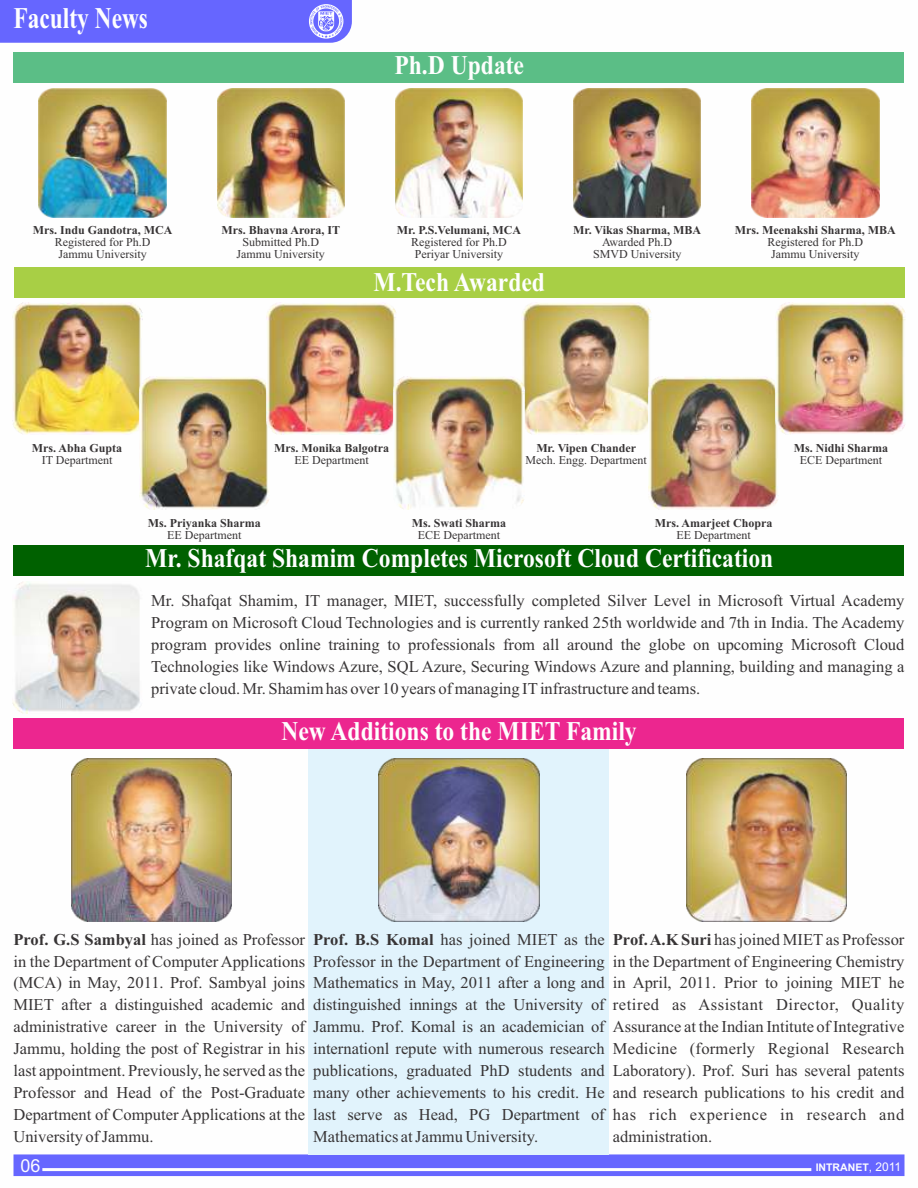
<style>
.page{position:relative;width:918px;height:1188px;background:#fff}
.page>*{position:absolute;margin:0;border:0;box-sizing:border-box;transform-origin:0 0}
.t1{font:700 30px "Times New Roman";color:#fefefe;scale:.78 1}
.t2{font:700 27px "Times New Roman";color:#fefefe;scale:.87 1}
.t3{font:18px "Arial";color:#fefefe}
.t4{font:16.5px/21.9px "Times New Roman";color:#373435;text-align:justify}
.t5{font:12px/12px "Times New Roman";color:#373435;text-align:center}
.t6{font:700 12px "Times New Roman";color:#373435}
.t7{font:700 10.5px "Arial";color:#fefefe}
.s1{font-weight:700}
.s2{font-weight:400;font-size:12px}
</style>
<div class="page">
<svg style="left:14px;top:1154px;width:890px;height:22px;background:#6b6bfe"></svg>
<hr style="left:42px;top:1168px;width:769px;height:3px;background:#fefefe">
<svg style="left:0;top:0;width:352px;height:43px;background:#6d6dfe"></svg>
<div style="left:14px;top:719px;width:890px;height:30px;background:#ec268f"></div>
<img style="left:71px;top:759px;width:160px;height:163px">
<img style="left:687px;top:759px;width:160px;height:163px">
<div style="left:14px;top:52px;width:890px;height:31px;background:#5bbe86"></div>
<div style="left:14px;top:545px;width:890px;height:31px;background:#006100"></div>
<div style="left:14px;top:267px;width:890px;height:30px;background:#a8cf45"></div>
<img style="left:12px;top:302px;width:130px;height:133px">
<img style="left:522px;top:302px;width:129px;height:133px">
<img style="left:139px;top:377px;width:130px;height:132px">
<img style="left:648px;top:377px;width:130px;height:132px">
<img style="left:267px;top:302px;width:129px;height:133px">
<img style="left:776px;top:302px;width:130px;height:133px">
<img style="left:394px;top:377px;width:130px;height:132px">
<img style="left:39px;top:88px;width:127px;height:130px">
<img style="left:217px;top:88px;width:127px;height:130px">
<img style="left:395px;top:88px;width:128px;height:130px">
<img style="left:574px;top:88px;width:127px;height:130px">
<img style="left:752px;top:88px;width:127px;height:130px">
<img style="left:12px;top:582px;width:128px;height:132px">
<div style="left:309px;top:749px;width:300px;height:405px;background:#e1f3fc"></div>
<img style="left:379px;top:759px;width:160px;height:163px">
<h1 class="t1" style="left:14px;top:8px;width:174px">Faculty News</h1>
<h2 class="t2" style="left:394px;top:55px;width:151px">Ph.D Update</h2>
<p class="t6" style="left:33px;top:226px;width:141px">Mrs. Indu Gandotra, MCA</p>
<p class="t5" style="left:55px;top:238px;width:97px">Registered for Ph.D<br>Jammu University</p>
<p class="t6" style="left:221px;top:226px;width:120px">Mrs. Bhavna Arora, IT</p>
<p class="t5" style="left:237px;top:238px;width:90px">Submitted Ph.D<br>Jammu University</p>
<p class="t6" style="left:397px;top:226px;width:126px">Mr. P.S.Velumani, MCA</p>
<p class="t5" style="left:411px;top:238px;width:97px">Registered for Ph.D<br>Periyar University</p>
<h2 class="t2" style="left:373px;top:273px;width:199px">M.Tech Awarded</h2>
<p class="t6" style="left:573px;top:226px;width:129px">Mr. Vikas Sharma, MBA</p>
<p class="t5" style="left:593px;top:238px;width:90px">Awarded Ph.D<br>SMVD University</p>
<p class="t6" style="left:735px;top:226px;width:162px">Mrs. Meenakshi Sharma, MBA</p>
<p class="t5" style="left:768px;top:238px;width:97px">Registered for Ph.D<br>Jammu University</p>
<p class="t6" style="left:32px;top:444px;width:92px">Mrs. Abha Gupta</p>
<p class="t5" style="left:42px;top:455px;width:72px">IT Department</p>
<p class="t6" style="left:274px;top:444px;width:116px">Mrs. Monika Balgotra</p>
<p class="t5" style="left:295px;top:455px;width:76px">EE Department</p>
<p class="t6" style="left:536px;top:444px;width:101px">Mr. Vipen Chander</p>
<p class="t5" style="left:526px;top:455px;width:123px">Mech. Engg. Department</p>
<p class="t6" style="left:794px;top:444px;width:96px">Ms. Nidhi Sharma</p>
<p class="t5" style="left:800px;top:455px;width:84px">ECE Department</p>
<p class="t6" style="left:148px;top:519px;width:115px">Ms. Priyanka Sharma</p>
<p class="t5" style="left:167px;top:530px;width:76px">EE Department</p>
<p class="t6" style="left:412px;top:519px;width:96px">Ms. Swati Sharma</p>
<p class="t5" style="left:418px;top:530px;width:84px">ECE Department</p>
<p class="t6" style="left:655px;top:519px;width:119px">Mrs. Amarjeet Chopra</p>
<p class="t5" style="left:676px;top:530px;width:76px">EE Department</p>
<h2 class="t2" style="left:145px;top:549px;width:724px">Mr. Shafqat Shamim Completes Microsoft Cloud Certification</h2>
<p class="t4" style="left:151px;top:591px;width:755px">Mr. Shafqat Shamim, IT manager, MIET, successfully completed Silver Level in Microsoft Virtual Academy Program on Microsoft Cloud Technologies and is currently ranked 25th worldwide and 7th in India. The Academy program provides online training to professionals from all around the globe on upcoming Microsoft Cloud Technologies like Windows Azure, SQL Azure, Securing Windows Azure and planning, building and managing a private cloud. Mr. Shamim has over 10 years of managing ITinfrastructure and teams.</p>
<h2 class="t2" style="left:281px;top:722px;width:410px">New Additions to the MIET Family</h2>
<p class="t4" style="left:13px;top:930px;width:293px"><span class="s1">Prof. G.S Sambyal</span> has joined as Professor in the Department of Computer Applications (MCA) in May, 2011. Prof. Sambyal joins MIET after a distinguished academic and administrative career in the University of Jammu, holding the post of Registrar in his last appointment. Previously, he served as the Professor and Head of the Post-Graduate Department of Computer Applications at the University of Jammu.</p>
<p class="t4" style="left:613px;top:930px;width:293px"><span class="s1">Prof. A.K Suri</span> has joined MIETas Professor in the Department of Engineering Chemistry in April, 2011. Prior to joining MIET he retired as Assistant Director, Quality Assurance at the Indian Intitute of Integrative Medicine (formerly Regional Research Laboratory). Prof. Suri has several patents and research publications to his credit and has rich experience in research and administration.</p>
<p class="t4" style="left:313px;top:930px;width:293px"><span class="s1">Prof. B.S Komal</span> has joined MIET as the Professor in the Department of Engineering Mathematics in May, 2011 after a long and distinguished innings at the University of Jammu. Prof. Komal is an academician of internationl repute with numerous research publications, graduated PhD students and many other achievements to his credit. He last serve as Head, PG Department of Mathematics at Jammu University.</p>
<p class="t3" style="left:20px;top:1159px;width:22px">06</p>
<p class="t7" style="left:816px;top:1164px;width:87px">INTRANET<span class="s2">, 2011</span></p>
</div>
